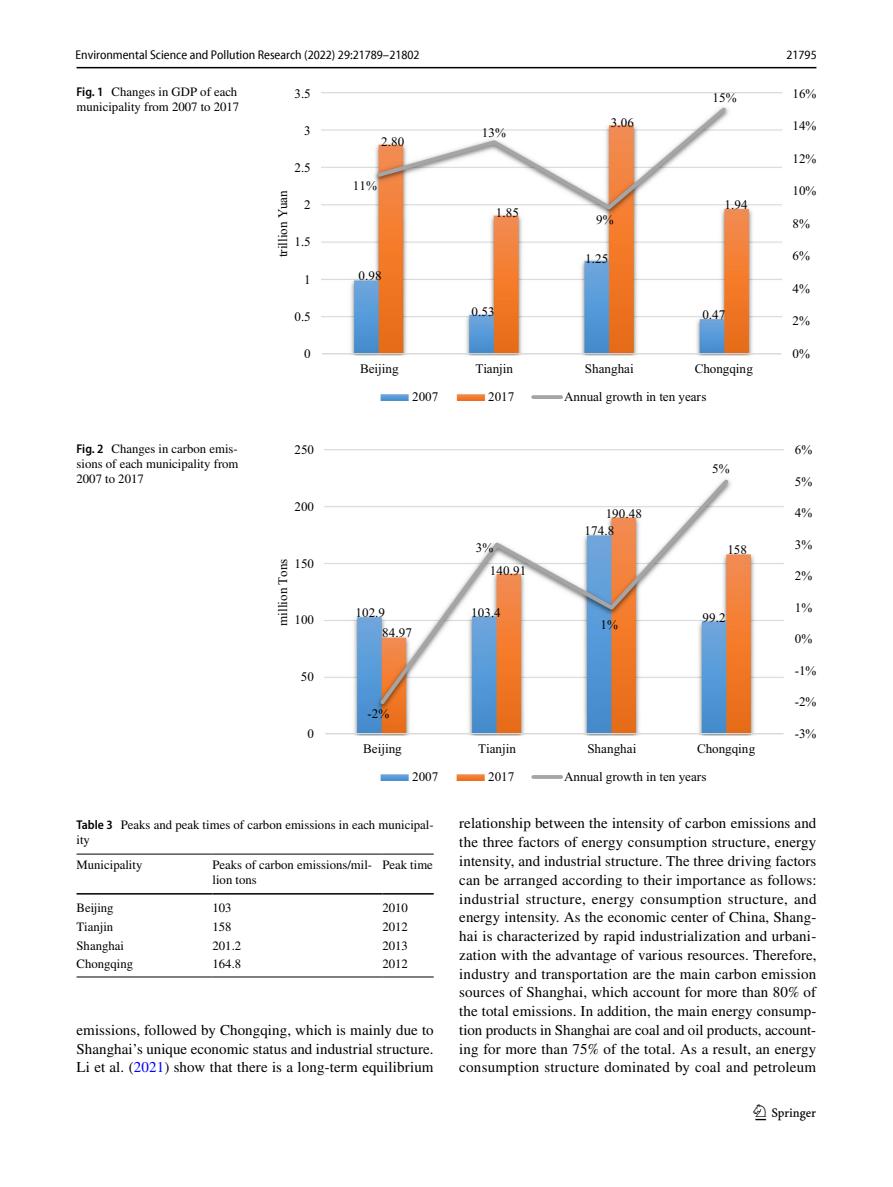
<style>
.page{position:relative;width:893px;height:1187px;background:#fff}
.page>*{position:absolute;margin:0;border:0;box-sizing:border-box;transform-origin:0 0}
.t1{font:22.5px "Springnew Regular 3";color:#000}
.t2{font:15px/18.8px "STIX";letter-spacing:.015em;color:#000;text-align:justify}
.t3{font:13.05px "Times New Roman 2";color:#000}
.t4{font:13.05px "Times New Roman";color:#000}
.t5{font:12.75px/15px "STIX";color:#000}
.t6{font:semi-condensed 12.75px "Myriad Pro Unic";color:#000}
.s1{font-family:"Myriad Pro";font-weight:600;font-stretch:semi-condensed}
.s2{color:#00f}
</style>
<div class="page">
<hr style="left:77px;top:67px;width:739px;height:1px;background:#000">
<img style="left:322px;top:93px;width:460px;height:307px">
<hr style="left:322px;top:353px;width:459px;height:1px;background:#d9d9d9">
<svg style="left:374px;top:104px;width:355px;height:108px"></svg>
<svg style="left:533px;top:395px;width:28px;height:4px"></svg>
<img style="left:325px;top:449px;width:459px;height:331px">
<hr style="left:325px;top:733px;width:458px;height:1px;background:#d9d9d9">
<svg style="left:377px;top:476px;width:355px;height:231px"></svg>
<hr style="left:533px;top:775px;width:28px;height:3px;background:#a5a5a5">
<hr style="left:77px;top:853px;width:136px;height:1px;background:#000">
<hr style="left:77px;top:893px;width:136px;height:1px;background:#000">
<hr style="left:213px;top:853px;width:169px;height:1px;background:#000">
<hr style="left:213px;top:893px;width:169px;height:1px;background:#000">
<hr style="left:382px;top:853px;width:52px;height:1px;background:#000">
<hr style="left:382px;top:893px;width:52px;height:1px;background:#000">
<hr style="left:77px;top:976px;width:136px;height:1px;background:#000">
<hr style="left:213px;top:976px;width:169px;height:1px;background:#000">
<hr style="left:382px;top:976px;width:52px;height:1px;background:#000">
<p class="t6" style="left:76px;top:50px;width:346px">Environmental Science and Pollution Research (2022) 29:21789–21802</p>
<p class="t6" style="left:786px;top:50px;width:32px">21795</p>
<p class="t5" style="left:77px;top:85px;width:164px"><span class="s1">Fig. 1</span> Changes in GDP of each municipality from 2007 to 2017</p>
<p class="t5" style="left:77px;top:442px;width:163px;text-align:justify"><span class="s1">Fig. 2</span> Changes in carbon emis&shy;sions of each municipality from 2007 to 2017</p>
<p class="t4" style="left:294px;top:88px;width:18px">3.5</p>
<p class="t4" style="left:304px;top:126px;width:8px">3</p>
<p class="t4" style="left:294px;top:163px;width:18px">2.5</p>
<p class="t4" style="left:278px;top:257px;width:69px;rotate:-90deg">trillion Yuan</p>
<p class="t4" style="left:304px;top:200px;width:8px">2</p>
<p class="t4" style="left:294px;top:237px;width:18px">1.5</p>
<p class="t4" style="left:304px;top:274px;width:8px">1</p>
<p class="t4" style="left:294px;top:312px;width:18px">0.5</p>
<p class="t4" style="left:304px;top:349px;width:8px">0</p>
<p class="t3" style="left:294px;top:445px;width:21px">250</p>
<p class="t3" style="left:294px;top:502px;width:21px">200</p>
<p class="t3" style="left:278px;top:625px;width:69px;rotate:-90deg">million Tons</p>
<p class="t3" style="left:294px;top:558px;width:21px">150</p>
<p class="t3" style="left:294px;top:615px;width:21px">100</p>
<p class="t3" style="left:301px;top:672px;width:15px">50</p>
<p class="t3" style="left:308px;top:728px;width:8px">0</p>
<p class="t4" style="left:381px;top:136px;width:25px">2.80</p>
<p class="t4" style="left:353px;top:181px;width:26px">11%</p>
<p class="t4" style="left:359px;top:271px;width:25px">0.98</p>
<p class="t4" style="left:482px;top:128px;width:26px">13%</p>
<p class="t4" style="left:496px;top:208px;width:25px">1.85</p>
<p class="t4" style="left:471px;top:307px;width:25px">0.53</p>
<p class="t4" style="left:611px;top:118px;width:25px">3.06</p>
<p class="t4" style="left:596px;top:214px;width:19px">9%</p>
<p class="t4" style="left:585px;top:254px;width:25px">1.25</p>
<p class="t4" style="left:712px;top:93px;width:26px">15%</p>
<p class="t4" style="left:724px;top:200px;width:25px">1.94</p>
<p class="t4" style="left:702px;top:310px;width:25px">0.47</p>
<p class="t4" style="left:360px;top:364px;width:40px">Beijing</p>
<p class="t4" style="left:475px;top:364px;width:39px">Tianjin</p>
<p class="t4" style="left:585px;top:364px;width:51px">Shanghai</p>
<p class="t4" style="left:695px;top:364px;width:60px">Chongqing</p>
<p class="t4" style="left:412px;top:392px;width:28px">2007</p>
<p class="t4" style="left:488px;top:392px;width:28px">2017</p>
<p class="t4" style="left:564px;top:392px;width:144px">Annual growth in ten years</p>
<p class="t3" style="left:476px;top:543px;width:19px">3%</p>
<p class="t3" style="left:490px;top:565px;width:38px">140.91</p>
<p class="t3" style="left:355px;top:607px;width:31px">102.9</p>
<p class="t3" style="left:471px;top:608px;width:31px">103.4</p>
<p class="t3" style="left:382px;top:627px;width:31px">84.97</p>
<p class="t3" style="left:368px;top:709px;width:23px">-2%</p>
<p class="t3" style="left:606px;top:509px;width:38px">190.48</p>
<p class="t3" style="left:585px;top:526px;width:31px">174.8</p>
<p class="t3" style="left:600px;top:619px;width:19px">1%</p>
<p class="t3" style="left:712px;top:464px;width:19px">5%</p>
<p class="t3" style="left:727px;top:545px;width:21px">158</p>
<p class="t3" style="left:702px;top:613px;width:25px">99.2</p>
<p class="t3" style="left:363px;top:744px;width:40px">Beijing</p>
<p class="t3" style="left:478px;top:744px;width:39px">Tianjin</p>
<p class="t3" style="left:587px;top:744px;width:51px">Shanghai</p>
<p class="t3" style="left:697px;top:744px;width:60px">Chongqing</p>
<p class="t4" style="left:792px;top:88px;width:25px">16%</p>
<p class="t4" style="left:792px;top:121px;width:25px">14%</p>
<p class="t4" style="left:792px;top:154px;width:25px">12%</p>
<p class="t4" style="left:792px;top:186px;width:25px">10%</p>
<p class="t4" style="left:792px;top:219px;width:19px">8%</p>
<p class="t4" style="left:792px;top:251px;width:19px">6%</p>
<p class="t4" style="left:792px;top:284px;width:19px">4%</p>
<p class="t4" style="left:792px;top:316px;width:19px">2%</p>
<p class="t4" style="left:792px;top:349px;width:19px">0%</p>
<p class="t3" style="left:795px;top:445px;width:19px">6%</p>
<p class="t3" style="left:795px;top:476px;width:19px">5%</p>
<p class="t3" style="left:795px;top:508px;width:19px">4%</p>
<p class="t3" style="left:795px;top:539px;width:19px">3%</p>
<p class="t3" style="left:795px;top:571px;width:19px">2%</p>
<p class="t3" style="left:795px;top:602px;width:19px">1%</p>
<p class="t3" style="left:795px;top:634px;width:19px">0%</p>
<p class="t3" style="left:795px;top:665px;width:23px">-1%</p>
<p class="t3" style="left:795px;top:697px;width:23px">-2%</p>
<p class="t3" style="left:795px;top:728px;width:23px">-3%</p>
<p class="t3" style="left:412px;top:772px;width:28px">2007</p>
<p class="t3" style="left:488px;top:772px;width:28px">2017</p>
<p class="t3" style="left:564px;top:772px;width:144px">Annual growth in ten years</p>
<p class="t5" style="left:77px;top:817px;width:359px"><span class="s1">Table 3</span> Peaks and peak times of carbon emissions in each municipal&shy;ity</p>
<p class="t5" style="left:77px;top:858px;width:67px">Municipality</p>
<p class="t5" style="left:213px;top:858px;width:161px">Peaks of carbon emissions/mil&shy;lion tons</p>
<p class="t5" style="left:382px;top:858px;width:52px">Peak time</p>
<p class="t5" style="left:77px;top:901px;width:39px">Beijing</p>
<p class="t5" style="left:213px;top:901px;width:21px">103</p>
<p class="t5" style="left:382px;top:901px;width:27px">2010</p>
<p class="t5" style="left:77px;top:919px;width:38px">Tianjin</p>
<p class="t5" style="left:213px;top:919px;width:21px">158</p>
<p class="t5" style="left:382px;top:919px;width:27px">2012</p>
<p class="t5" style="left:77px;top:938px;width:49px">Shanghai</p>
<p class="t5" style="left:213px;top:938px;width:30px">201.2</p>
<p class="t5" style="left:382px;top:938px;width:27px">2013</p>
<p class="t5" style="left:77px;top:957px;width:58px">Chongqing</p>
<p class="t5" style="left:213px;top:957px;width:30px">164.8</p>
<p class="t5" style="left:382px;top:957px;width:27px">2012</p>
<p class="t2" style="left:459px;top:815px;width:359px">relationship between the intensity of carbon emissions and the three factors of energy consumption structure, energy intensity, and industrial structure. The three driving factors can be arranged according to their importance as follows: industrial structure, energy consumption structure, and energy intensity. As the economic center of China, Shang&shy;hai is characterized by rapid industrialization and urbani&shy;zation with the advantage of various resources. Therefore, industry and transportation are the main carbon emission sources of Shanghai, which account for more than 80% of the total emissions. In addition, the main energy consump&shy;tion products in Shanghai are coal and oil products, account&shy;ing for more than 75% of the total. As a result, an energy consumption structure dominated by coal and petroleum</p>
<p class="t2" style="left:77px;top:1021px;width:359px">emissions, followed by Chongqing, which is mainly due to Shanghai’s unique economic status and industrial structure.<br>Li et al. (<span class="s2">2021</span>) show that there is a long-term equilibrium</p>
<h1 class="t1" style="left:755px;top:1104px;width:62px">1 3</h1>
</div>
